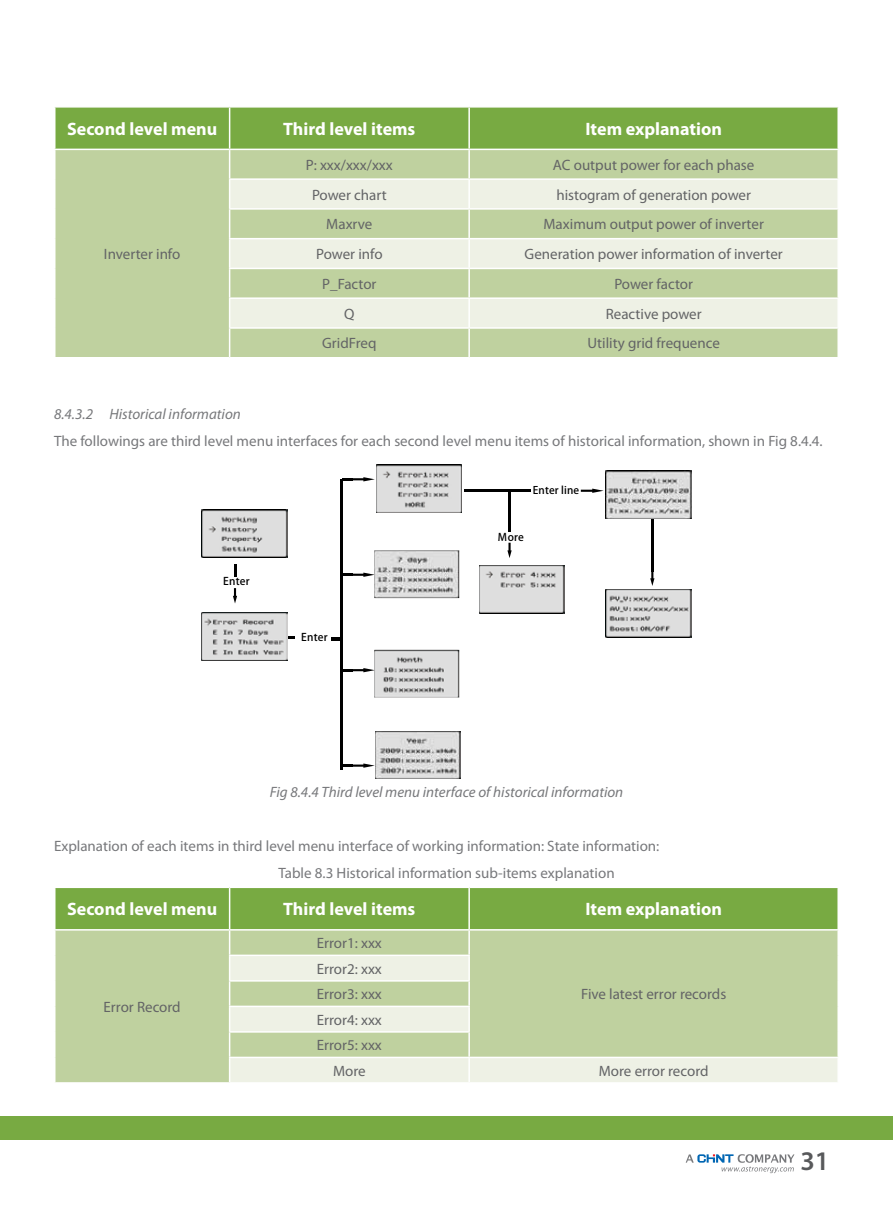
<style>
.page{position:relative;width:893px;height:1212px;background:#fff}
.page>*{position:absolute;margin:0;border:0;box-sizing:border-box;transform-origin:0 0}
.t1{font:600 27px "Myriad Pro";color:#58595b}
.t2{font:700 18px "Myriad Pro";color:#fff}
.t3{font:15px/25.5px "Myriad Pro";color:#636466;text-align:center}
.t4{font:15px/27px "Myriad Pro";color:#77787b}
.t5{font:italic 15px "Myriad Pro";color:#77787b}
.t6{font:10.65px "True Frutiger Light G Bpc EUC H";letter-spacing:.02em;color:#000}
.t7{font:10.5px "True Frutiger Light G Bpc EUC H";letter-spacing:.015em;color:#000}
</style>
<div class="page">
<svg style="left:686px;top:1154px;width:108px;height:19px"></svg>
<div style="left:0;top:1116px;width:893px;height:24px;background:#78aa42"></div>
<svg style="left:55px;top:107px;width:783px;height:250px;background:#c2d4a6"></svg>
<hr style="left:837px;top:299px;width:2px;height:28px;background:#fff">
<hr style="left:468px;top:180px;width:2px;height:28px;background:#fff">
<hr style="left:468px;top:299px;width:2px;height:28px;background:#fff">
<svg style="left:55px;top:887px;width:783px;height:195px;background:#bacf9a"></svg>
<hr style="left:468px;top:956px;width:2px;height:24px;background:#fff">
<hr style="left:468px;top:1007px;width:2px;height:24px;background:#fff">
<hr style="left:340px;top:479px;width:3px;height:290px;background:#000">
<svg style="left:332px;top:637px;width:8px;height:3px"></svg>
<svg style="left:342px;top:477px;width:33px;height:4px"></svg>
<svg style="left:343px;top:763px;width:32px;height:5px"></svg>
<svg style="left:287px;top:637px;width:8px;height:2px"></svg>
<img style="left:202px;top:510px;width:85px;height:47px">
<img style="left:202px;top:613px;width:85px;height:47px">
<img style="left:374px;top:550px;width:85px;height:48px">
<svg style="left:343px;top:573px;width:32px;height:4px"></svg>
<img style="left:374px;top:650px;width:85px;height:47px">
<svg style="left:343px;top:668px;width:32px;height:4px"></svg>
<svg style="left:233px;top:588px;width:4px;height:15px"></svg>
<svg style="left:234px;top:564px;width:2px;height:13px"></svg>
<img style="left:375px;top:731px;width:85px;height:48px">
<svg style="left:581px;top:489px;width:23px;height:4px"></svg>
<hr style="left:464px;top:490px;width:66px;height:2px;background:#000">
<img style="left:606px;top:589px;width:85px;height:48px">
<img style="left:606px;top:471px;width:85px;height:47px">
<svg style="left:507px;top:543px;width:5px;height:15px"></svg>
<hr style="left:508px;top:491px;width:3px;height:40px;background:#000">
<svg style="left:650px;top:571px;width:4px;height:15px"></svg>
<hr style="left:651px;top:519px;width:2px;height:52px;background:#000">
<img style="left:376px;top:465px;width:85px;height:47px">
<img style="left:479px;top:565px;width:85px;height:48px">
<p class="t2" style="left:67px;top:117px;width:152px">Second level menu</p>
<p class="t2" style="left:283px;top:117px;width:134px">Third level items</p>
<p class="t2" style="left:585px;top:117px;width:138px">Item explanation</p>
<p class="t3" style="left:104px;top:241px;width:78px">Inverter info</p>
<p class="t3" style="left:306px;top:152px;width:88px">P: xxx/xxx/xxx</p>
<p class="t3" style="left:553px;top:152px;width:203px">AC output power for each phase</p>
<p class="t3" style="left:312px;top:182px;width:76px">Power chart</p>
<p class="t3" style="left:556px;top:182px;width:196px">histogram of generation power</p>
<p class="t3" style="left:326px;top:211px;width:48px">Maxrve</p>
<p class="t3" style="left:543px;top:211px;width:222px">Maximum output power of inverter</p>
<p class="t3" style="left:316px;top:241px;width:68px">Power info</p>
<p class="t3" style="left:525px;top:241px;width:260px">Generation power information of inverter</p>
<p class="t3" style="left:322px;top:271px;width:56px">P_Factor</p>
<p class="t3" style="left:614px;top:271px;width:80px">Power factor</p>
<p class="t3" style="left:344px;top:301px;width:12px">Q</p>
<p class="t3" style="left:606px;top:301px;width:97px">Reactive power</p>
<p class="t3" style="left:322px;top:330px;width:56px">GridFreq</p>
<p class="t3" style="left:587px;top:330px;width:134px">Utility grid frequence</p>
<p class="t5" style="left:54px;top:405px;width:188px">8.4.3.2 Historical information</p>
<p class="t4" style="left:54px;top:427px;width:770px">The followings are third level menu interfaces for each second level menu items of historical information, shown in Fig 8.4.4.</p>
<p class="t6" style="left:223px;top:575px;width:28px">Enter</p>
<p class="t6" style="left:301px;top:631px;width:28px">Enter</p>
<p class="t7" style="left:533px;top:483px;width:48px">Enter line</p>
<p class="t6" style="left:498px;top:531px;width:28px">More</p>
<p class="t5" style="left:270px;top:783px;width:355px">Fig 8.4.4 Third level menu interface of historical information</p>
<p class="t4" style="left:278px;top:832px;width:383px;text-indent:-224px">Explanation of each items in third level menu interface of working information: State information:<br>Table 8.3 Historical information sub-items explanation</p>
<p class="t2" style="left:67px;top:897px;width:152px">Second level menu</p>
<p class="t2" style="left:283px;top:897px;width:134px">Third level items</p>
<p class="t2" style="left:585px;top:897px;width:138px">Item explanation</p>
<p class="t3" style="left:104px;top:994px;width:79px">Error Record</p>
<p class="t3" style="left:317px;top:930px;width:67px">Error1: xxx</p>
<p class="t3" style="left:317px;top:956px;width:67px">Error2: xxx<br>Error3: xxx<br>Error4: xxx<br>Error5: xxx<br>More</p>
<p class="t3" style="left:581px;top:981px;width:147px">Five latest error records</p>
<p class="t3" style="left:599px;top:1058px;width:111px">More error record</p>
<h1 class="t1" style="left:800px;top:1143px;width:30px">31</h1>
</div>
